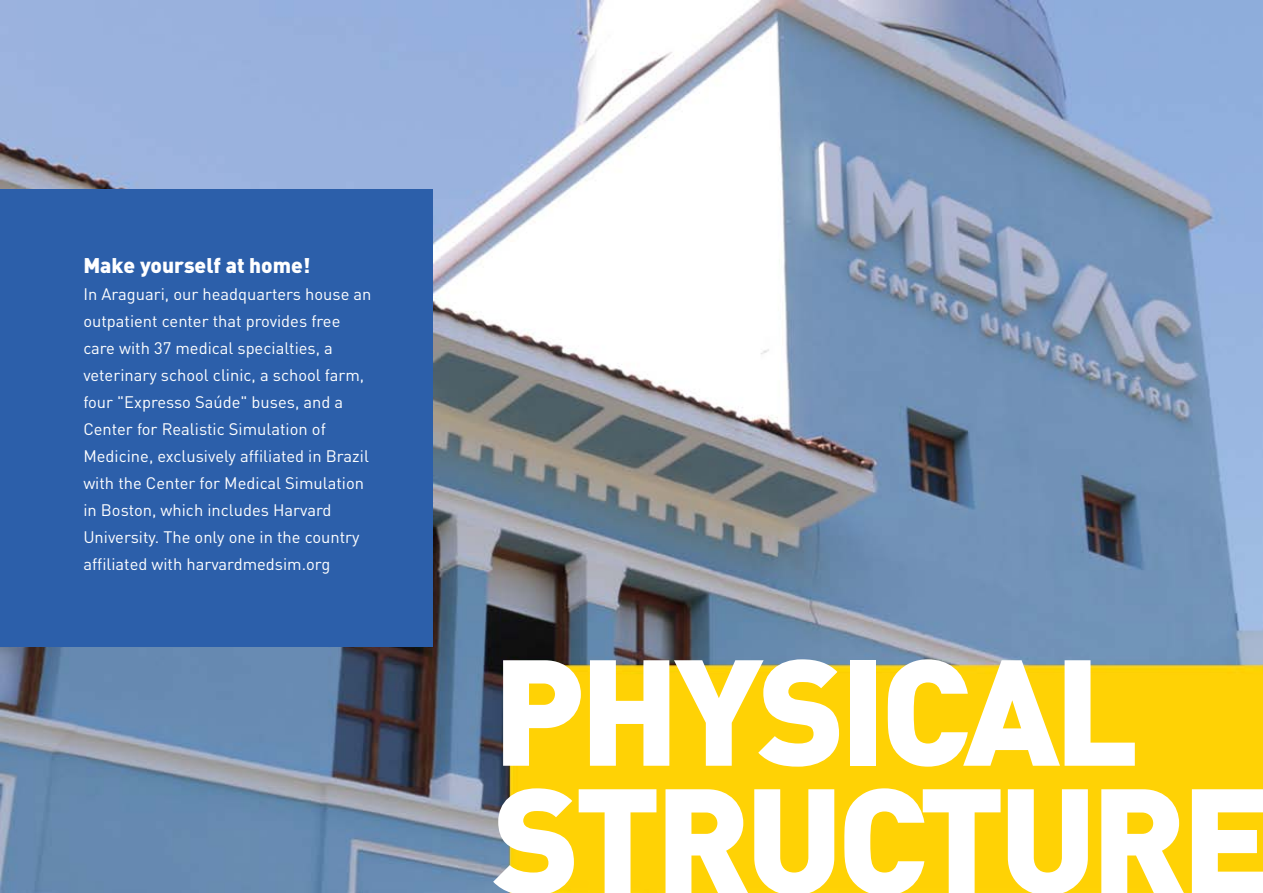
<style>
.page{position:relative;width:1263px;height:893px;background:#fff}
.page>*{position:absolute;margin:0;border:0;box-sizing:border-box;transform-origin:0 0}
.t1{font:900 148.2px/129px "DIN";letter-spacing:-.04em;color:#fff}
.t2{font:900 21px "DIN";color:#fff}
.t3{font:16.5px/27px "DIN";color:#fff}
</style>
<div class="page">
<img style="left:0;top:0;width:1263px;height:893px">
<div style="left:0;top:189px;width:433px;height:457px;background:#2c5faa"></div>
<p class="t2" style="left:83px;top:251px;width:229px">Make yourself at home!</p>
<p class="t3" style="left:83px;top:280px;width:290px">In Araguari, our headquarters house an outpatient center that provides free care with 37 medical specialties, a veterinary school clinic, a school farm, four "Expresso Saúde" buses, and a Center for Realistic Simulation of Medicine, exclusively affiliated in Brazil with the Center for Medical Simulation in Boston, which includes Harvard University. The only one in the country affiliated with harvardmedsim.org</p>
<h1 class="t1" style="left:492px;top:640px;width:780px">PHYSICAL<br>STRUCTURE</h1>
</div>
